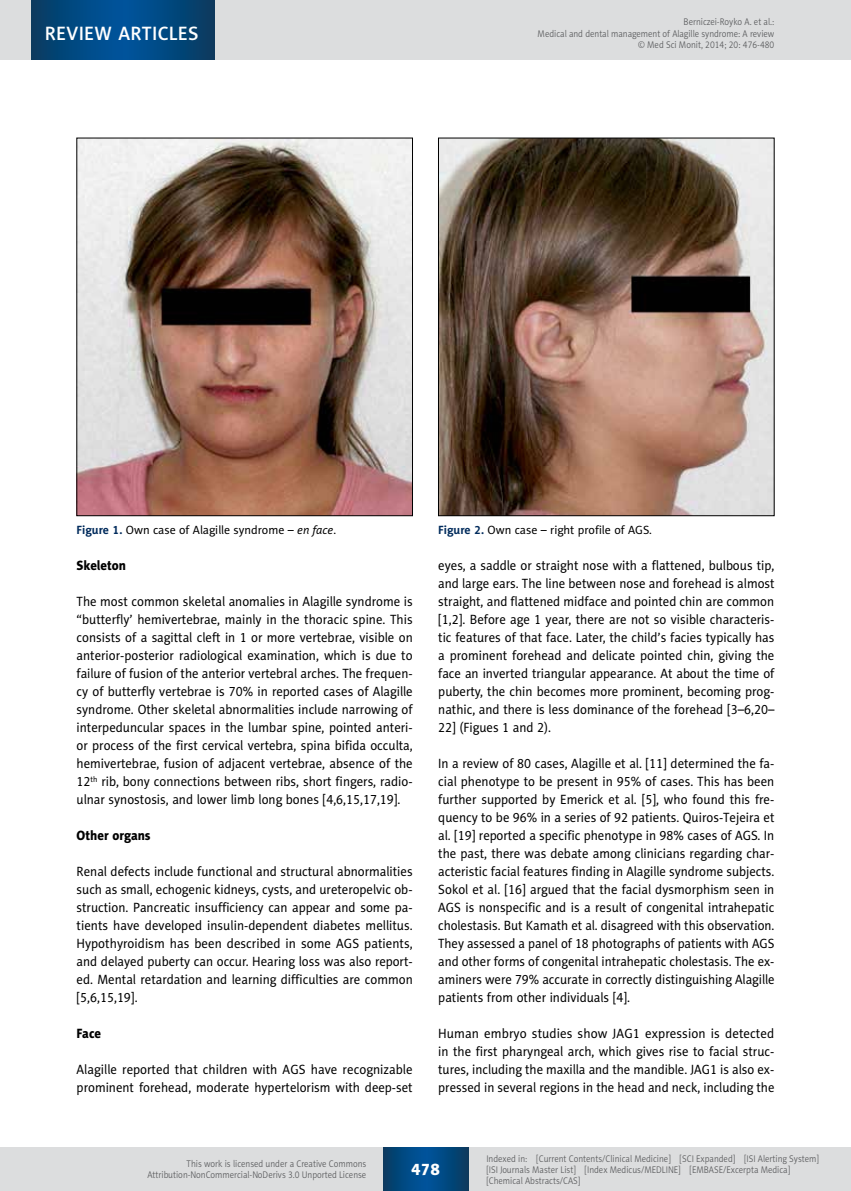
<style>
.page{position:relative;width:851px;height:1191px;background:#fff}
.page>*{position:absolute;margin:0;border:0;box-sizing:border-box;transform-origin:0 0}
.t1{font:19.5px "Naomi Sans EFN Medium";letter-spacing:.015em;color:#fff}
.t2{font:16.5px "Naomi Sans EFN Heavy";color:#fff}
.t3{font:13.5px/18px "Naomi Sans EFN";color:#000;text-align:justify;scale:.95 1}
.t4{font:13.5px/18px "Naomi Sans EFN";color:#000;scale:.96 1}
.t5{font:13.5px "Naomi Sans EFN Heavy";color:#000;scale:.95 1}
.t6{font:12px "Naomi Sans EFN";color:#000}
.t7{font:9.75px/11.2px "Naomi Sans EFN Light";color:#58595b;text-align:right;scale:.9 1}
.s1{font-weight:700;color:#002b5c}
.s2{font-style:italic}
</style>
<div class="page">
<img style="left:79px;top:140px;width:331px;height:374px">
<img style="left:440px;top:140px;width:332px;height:374px">
<div style="left:438px;top:138px;width:336px;height:378px;border:1px solid #000"></div>
<div style="left:0;top:1148px;width:850px;height:43px;background:#dcddde"></div>
<svg style="left:383px;top:1147px;width:85px;height:43px;background:#02487f"></svg>
<div style="left:0;top:0;width:850px;height:60px;background:#dcddde"></div>
<hr style="left:850px;top:0;width:1px;height:60px;background:#dcddde">
<svg style="left:32px;top:0;width:183px;height:60px;background:#02487f"></svg>
<h1 class="t1" style="left:45px;top:22px;width:155px">REVIEW ARTICLES</h1>
<p class="t7" style="left:537px;top:16px;width:264px">Berniczei-Royko A. et al.:<br>Medical and dental management of Alagille syndrome: A review © Med Sci Monit, 2014; 20: 476-480</p>
<p class="t6" style="left:77px;top:523px;width:261px"><span class="s1">Figure 1.</span> Own case of Alagille syndrome – <span class="s2">en face</span>.</p>
<p class="t6" style="left:438px;top:523px;width:215px"><span class="s1">Figure 2.</span> Own case – right profile of AGS.</p>
<p class="t5" style="left:77px;top:557px;width:54px">Skeleton</p>
<p class="t3" style="left:77px;top:592px;width:355px">The most common skeletal anomalies in Alagille syndrome is “butterfly’ hemivertebrae, mainly in the thoracic spine. This consists of a sagittal cleft in 1 or more vertebrae, visible on anterior-posterior radiological examination, which is due to failure of fusion of the anterior vertebral arches. The frequen&shy;cy of butterfly vertebrae is 70% in reported cases of Alagille syndrome. Other skeletal abnormalities include narrowing of interpeduncular spaces in the lumbar spine, pointed anteri&shy;or process of the first cervical vertebra, spina bifida occulta, hemivertebrae, fusion of adjacent vertebrae, absence of the 12<sup>th</sup> rib, bony connections between ribs, short fingers, radio&shy;ulnar synostosis, and lower limb long bones [4,6,15,17,19].</p>
<p class="t5" style="left:77px;top:827px;width:79px">Other organs</p>
<p class="t3" style="left:77px;top:862px;width:355px">Renal defects include functional and structural abnormalities such as small, echogenic kidneys, cysts, and ureteropelvic ob&shy;struction. Pancreatic insufficiency can appear and some pa&shy;tients have developed insulin-dependent diabetes mellitus.<br>Hypothyroidism has been described in some AGS patients, and delayed puberty can occur. Hearing loss was also report&shy;ed. Mental retardation and learning difficulties are common [5,6,15,19].</p>
<p class="t5" style="left:77px;top:1025px;width:27px">Face</p>
<p class="t4" style="left:77px;top:1060px;width:351px">Alagille reported that children with AGS have recognizable prominent forehead, moderate hypertelorism with deep-set</p>
<p class="t3" style="left:438px;top:556px;width:355px">eyes, a saddle or straight nose with a flattened, bulbous tip, and large ears. The line between nose and forehead is almost straight, and flattened midface and pointed chin are common [1,2]. Before age 1 year, there are not so visible characteris&shy;tic features of that face. Later, the child’s facies typically has a prominent forehead and delicate pointed chin, giving the face an inverted triangular appearance. At about the time of puberty, the chin becomes more prominent, becoming prog&shy;nathic, and there is less dominance of the forehead [3–6,20– 22] (Figues 1 and 2).</p>
<p class="t3" style="left:438px;top:754px;width:355px">In a review of 80 cases, Alagille et al. [11] determined the fa&shy;cial phenotype to be present in 95% of cases. This has been further supported by Emerick et al. [5], who found this fre&shy;quency to be 96% in a series of 92 patients. Quiros-Tejeira et al. [19] reported a specific phenotype in 98% cases of AGS. In the past, there was debate among clinicians regarding char&shy;acteristic facial features finding in Alagille syndrome subjects.<br>Sokol et al. [16] argued that the facial dysmorphism seen in AGS is nonspecific and is a result of congenital intrahepatic cholestasis. But Kamath et al. disagreed with this observation.<br>They assessed a panel of 18 photographs of patients with AGS and other forms of congenital intrahepatic cholestasis. The ex&shy;aminers were 79% accurate in correctly distinguishing Alagille patients from other individuals [4].</p>
<p class="t4" style="left:438px;top:1024px;width:352px;text-align:justify">Human embryo studies show JAG1 expression is detected in the first pharyngeal arch, which gives rise to facial struc&shy;tures, including the maxilla and the mandible. JAG1 is also ex&shy;pressed in several regions in the head and neck, including the</p>
<p class="t7" style="left:147px;top:1158px;width:245px">This work is licensed under a Creative Commons<br>Attribution-NonCommercial-NoDerivs 3.0 Unported License</p>
<p class="t2" style="left:411px;top:1159px;width:30px">478</p>
<p class="t7" style="left:486px;top:1152px;width:371px;text-align:left">Indexed in: [Current Contents/Clinical Medicine] [SCI Expanded] [ISI Alerting System] [ISI Journals Master List] [Index Medicus/MEDLINE] [EMBASE/Excerpta Medica] [Chemical Abstracts/CAS]</p>
</div>
